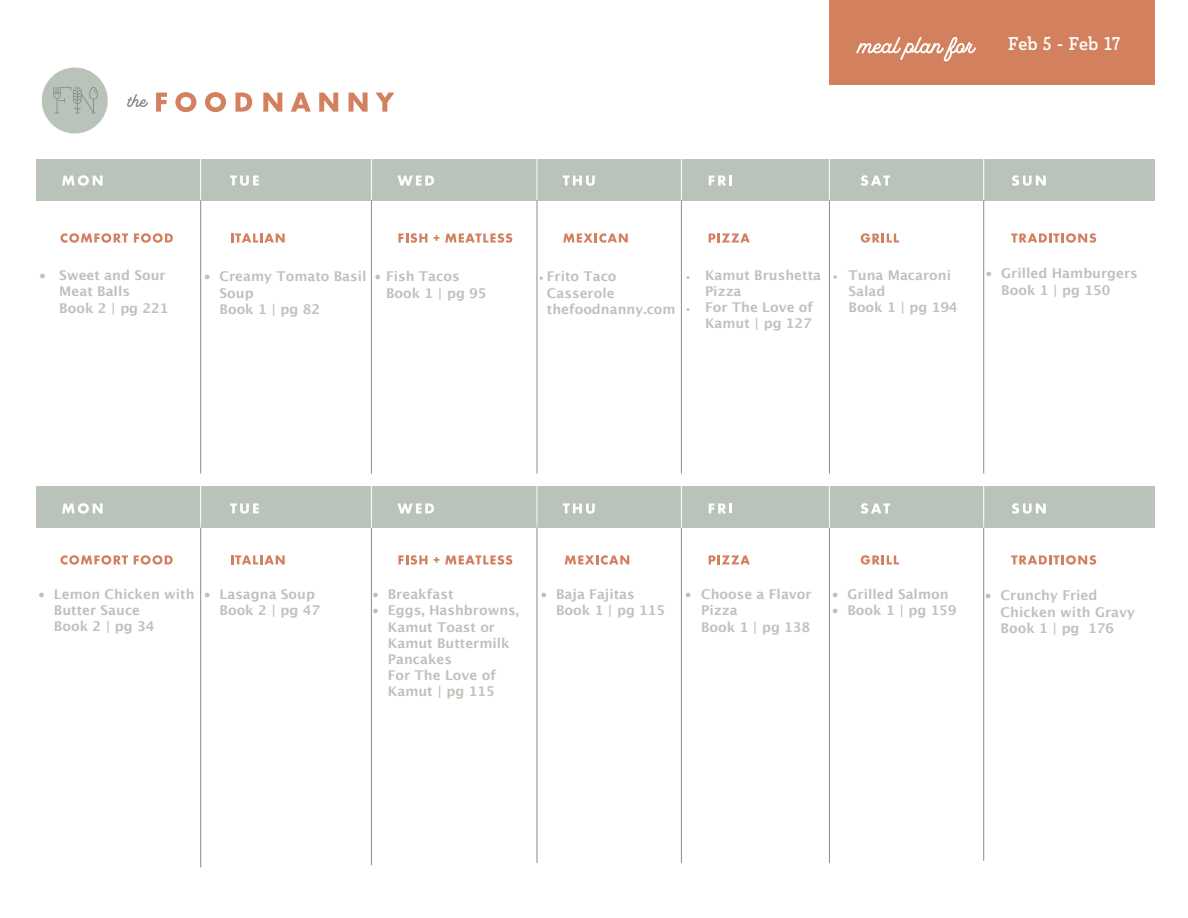
<style>
.page{position:relative;width:1188px;height:918px;background:#fff}
.page>*{position:absolute;margin:0;border:0;box-sizing:border-box;transform-origin:0 0}
.t1{font:700 18px "Rogliano";color:#fff}
.t2{font:700 13.5px/16.2px "Lucida Grande";color:#bcc3ba}
.t3{font:700 13.5px/16.2px "Lucida Grande";color:#bbc3b9}
.s1{font-weight:400}
.s2{font-weight:400;font-size:9.3px}
.s3{font-weight:400;font-size:8.25px}
.s4{font-weight:400;font-size:10.2px}
</style>
<div class="page">
<div style="left:36px;top:486px;width:1119px;height:42px;background:#bac3ba"></div>
<div style="left:829px;top:0;width:326px;height:84px;background:#d3805f"></div>
<div style="left:42px;top:67px;width:66px;height:67px;background:#bac3ba;border-radius:50%"></div>
<svg style="left:53px;top:86px;width:45px;height:27px"></svg>
<svg style="left:127px;top:94px;width:21px;height:13px"></svg>
<svg style="left:156px;top:93px;width:11px;height:19px"></svg>
<svg style="left:175px;top:92px;width:21px;height:20px"></svg>
<svg style="left:205px;top:92px;width:21px;height:20px"></svg>
<svg style="left:235px;top:93px;width:17px;height:19px"></svg>
<svg style="left:263px;top:93px;width:19px;height:19px"></svg>
<svg style="left:291px;top:93px;width:20px;height:19px"></svg>
<svg style="left:319px;top:93px;width:19px;height:19px"></svg>
<svg style="left:349px;top:93px;width:19px;height:19px"></svg>
<svg style="left:376px;top:93px;width:18px;height:19px"></svg>
<div style="left:36px;top:159px;width:1119px;height:42px;background:#bac3ba"></div>
<svg style="left:62px;top:175px;width:41px;height:11px"></svg>
<svg style="left:230px;top:176px;width:29px;height:10px"></svg>
<svg style="left:230px;top:503px;width:29px;height:11px"></svg>
<svg style="left:398px;top:176px;width:36px;height:10px"></svg>
<svg style="left:563px;top:176px;width:32px;height:10px"></svg>
<svg style="left:709px;top:176px;width:23px;height:10px"></svg>
<svg style="left:861px;top:175px;width:29px;height:11px"></svg>
<svg style="left:1012px;top:175px;width:34px;height:11px"></svg>
<svg style="left:60px;top:233px;width:68px;height:10px"></svg>
<svg style="left:134px;top:233px;width:39px;height:10px"></svg>
<svg style="left:231px;top:234px;width:54px;height:9px"></svg>
<svg style="left:398px;top:233px;width:29px;height:10px"></svg>
<svg style="left:434px;top:235px;width:5px;height:6px"></svg>
<svg style="left:445px;top:233px;width:67px;height:10px"></svg>
<svg style="left:563px;top:233px;width:65px;height:10px"></svg>
<svg style="left:709px;top:234px;width:41px;height:9px"></svg>
<svg style="left:861px;top:233px;width:38px;height:10px"></svg>
<svg style="left:1011px;top:233px;width:85px;height:10px"></svg>
<svg style="left:856px;top:36px;width:120px;height:26px"></svg>
<hr style="left:200px;top:201px;width:1px;height:273px;background:#8b8e8b">
<hr style="left:371px;top:201px;width:1px;height:273px;background:#8b8e8b">
<hr style="left:537px;top:201px;width:1px;height:273px;background:#8b8e8b">
<hr style="left:681px;top:201px;width:1px;height:273px;background:#8b8e8b">
<hr style="left:829px;top:201px;width:1px;height:273px;background:#8b8e8b">
<hr style="left:983px;top:201px;width:1px;height:273px;background:#8b8e8b">
<hr style="left:200px;top:156px;width:1px;height:44px;background:#fff">
<hr style="left:371px;top:156px;width:1px;height:44px;background:#fff">
<hr style="left:537px;top:156px;width:1px;height:44px;background:#fff">
<hr style="left:681px;top:156px;width:1px;height:44px;background:#fff">
<hr style="left:829px;top:156px;width:1px;height:44px;background:#fff">
<hr style="left:983px;top:156px;width:1px;height:44px;background:#fff">
<svg style="left:62px;top:503px;width:41px;height:11px"></svg>
<svg style="left:398px;top:503px;width:36px;height:10px"></svg>
<svg style="left:563px;top:503px;width:32px;height:11px"></svg>
<svg style="left:709px;top:503px;width:23px;height:10px"></svg>
<svg style="left:861px;top:503px;width:29px;height:11px"></svg>
<svg style="left:1012px;top:503px;width:34px;height:11px"></svg>
<svg style="left:60px;top:555px;width:68px;height:10px"></svg>
<svg style="left:134px;top:555px;width:39px;height:10px"></svg>
<svg style="left:231px;top:555px;width:54px;height:9px"></svg>
<svg style="left:398px;top:555px;width:29px;height:10px"></svg>
<svg style="left:434px;top:557px;width:5px;height:6px"></svg>
<svg style="left:445px;top:555px;width:67px;height:10px"></svg>
<svg style="left:565px;top:555px;width:64px;height:10px"></svg>
<svg style="left:709px;top:555px;width:41px;height:9px"></svg>
<svg style="left:861px;top:555px;width:38px;height:10px"></svg>
<svg style="left:1011px;top:555px;width:85px;height:10px"></svg>
<hr style="left:200px;top:522px;width:1px;height:345px;background:#8b8e8b">
<hr style="left:371px;top:522px;width:1px;height:343px;background:#8b8e8b">
<hr style="left:537px;top:522px;width:1px;height:341px;background:#8b8e8b">
<hr style="left:681px;top:522px;width:1px;height:341px;background:#8b8e8b">
<hr style="left:829px;top:522px;width:1px;height:341px;background:#8b8e8b">
<hr style="left:983px;top:522px;width:1px;height:339px;background:#8b8e8b">
<hr style="left:200px;top:484px;width:1px;height:44px;background:#fff">
<hr style="left:371px;top:484px;width:1px;height:44px;background:#fff">
<hr style="left:537px;top:484px;width:1px;height:44px;background:#fff">
<hr style="left:681px;top:484px;width:1px;height:44px;background:#fff">
<hr style="left:829px;top:484px;width:1px;height:44px;background:#fff">
<hr style="left:983px;top:484px;width:1px;height:44px;background:#fff">
<h1 class="t1" style="left:1008px;top:32px;width:114px">Feb 5 - Feb 17</h1>
<p class="t3" style="left:59px;top:268px;width:111px;text-indent:-20px"><span class="s1">•</span> Sweet and Sour<br>Meat Balls<br>Book 2 | pg 221</p>
<p class="t2" style="left:220px;top:269px;width:149px;text-indent:-16px"><span class="s1">•</span> Creamy Tomato Basil<br>Soup<br>Book 1 | pg 82</p>
<p class="t2" style="left:386px;top:269px;width:102px;text-indent:-12px"><span class="s1">•</span> Fish Tacos<br>Book 1 | pg 95</p>
<p class="t2" style="left:547px;top:269px;width:130px;text-indent:-8px"><span class="s2">•</span> Frito Taco<br>Casserole thefoodnanny.com</p>
<p class="t2" style="left:705px;top:268px;width:118px;text-indent:-19px"><span class="s3">•</span> Kamut Brushetta<br>Pizza</p>
<p class="t2" style="left:686px;top:300px;width:129px;text-align:right"><span class="s3">•</span> For The Love of<br>Kamut | pg 127</p>
<p class="t2" style="left:848px;top:268px;width:111px;text-indent:-16px"><span class="s4">•</span> Tuna Macaroni<br>Salad<br>Book 1 | pg 194</p>
<p class="t2" style="left:1001px;top:266px;width:138px;text-indent:-16px"><span class="s1">•</span> Grilled Hamburgers<br>Book 1 | pg 150</p>
<p class="t2" style="left:54px;top:587px;width:142px;text-indent:-16px"><span class="s1">•</span> Lemon Chicken with<br>Butter Sauce<br>Book 2 | pg 34</p>
<p class="t2" style="left:372px;top:587px;width:83px"><span class="s1">•</span> Breakfast</p>
<p class="t2" style="left:220px;top:587px;width:102px;text-indent:-16px"><span class="s1">•</span> Lasagna Soup<br>Book 2 | pg 47</p>
<p class="t2" style="left:701px;top:587px;width:112px;text-indent:-17px"><span class="s1">•</span> Choose a Flavor<br>Pizza<br>Book 1 | pg 138</p>
<p class="t2" style="left:1001px;top:588px;width:136px;text-indent:-16px"><span class="s1">•</span> Crunchy Fried<br>Chicken with Gravy<br>Book 1 | pg 176</p>
<p class="t2" style="left:556px;top:587px;width:111px;text-indent:-16px"><span class="s1">•</span> Baja Fajitas<br>Book 1 | pg 115</p>
<p class="t2" style="left:831px;top:587px;width:119px"><span class="s1">•</span> Grilled Salmon</p>
<p class="t2" style="left:388px;top:603px;width:133px;text-indent:-16px"><span class="s1">•</span> Eggs, Hashbrowns,<br>Kamut Toast or<br>Kamut Buttermilk<br>Pancakes<br>For The Love of<br>Kamut | pg 115</p>
<p class="t2" style="left:831px;top:603px;width:127px"><span class="s1">•</span> Book 1 | pg 159</p>
</div>
